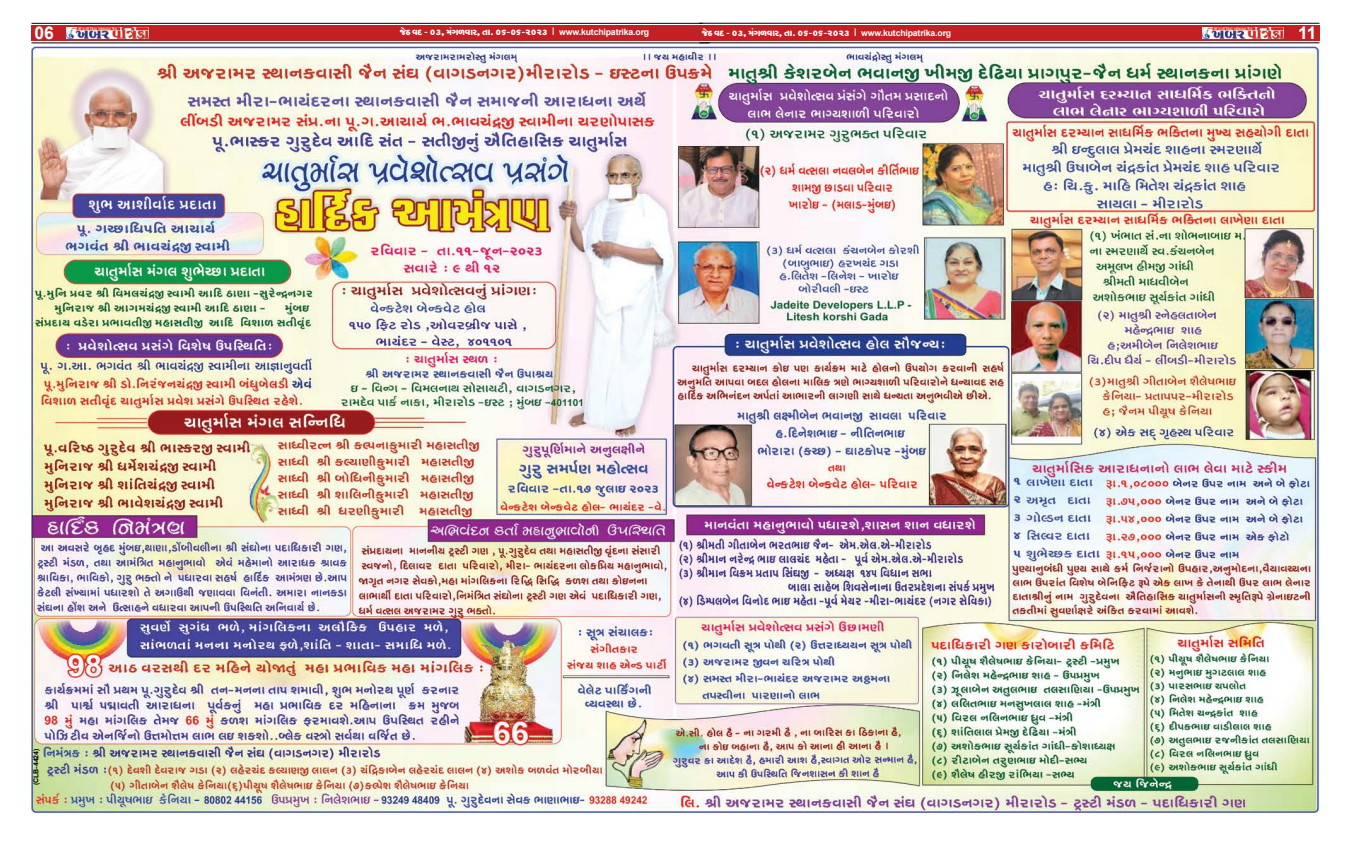
<style>
.page{position:relative;width:1351px;height:844px;background:#fff}
.page>*{position:absolute;margin:0;border:0;box-sizing:border-box;transform-origin:0 0}
.t1{font:700 17.5px "Arial";color:#fff}
.t2{font:10.5px "SHREE GUJ7";letter-spacing:-.02em;color:#fff}
.t3{font:700 7px "Arial";color:#000}
.s1{font-family:"Arial"}
.s2{font-family:"Arial";font-weight:700;font-size:8.75px}
</style>
<div class="page">
<div style="left:32px;top:25px;width:677px;height:16px;background:#c22025"></div>
<hr style="left:32px;top:43px;width:677px;height:1px;background:#000">
<hr style="left:32px;top:23px;width:671px;height:1px;background:#000">
<img style="left:67px;top:27px;width:81px;height:12px">
<hr style="left:699px;top:42px;width:620px;height:1px;background:#000">
<div style="left:699px;top:25px;width:620px;height:16px;background:#c22025"></div>
<hr style="left:699px;top:23px;width:620px;height:1px;background:#000">
<img style="left:1202px;top:27px;width:81px;height:12px">
<img style="left:32px;top:45px;width:1287px;height:767px">
<h1 class="t1" style="left:34px;top:20px;width:21px">06</h1>
<p class="t2" style="left:400px;top:27px;width:251px">S&gt;¡W$ hv$ - 03, d„Nmhpf, sp. 06-06-2023 <span class="s1">I</span> <span class="s2">www.kutchipatrika.org</span></p>
<p class="t2" style="left:702px;top:28px;width:251px">S&gt;¡W$ hv$ - 03, d„Nmhpf, sp. 06-06-2023 <span class="s1">I</span> <span class="s2">www.kutchipatrika.org</span></p>
<h1 class="t1" style="left:1298px;top:20px;width:20px">11</h1>
<p class="t3" style="left:31px;top:785px;width:38px;rotate:-90deg">(CLB-4424)</p>
</div>
